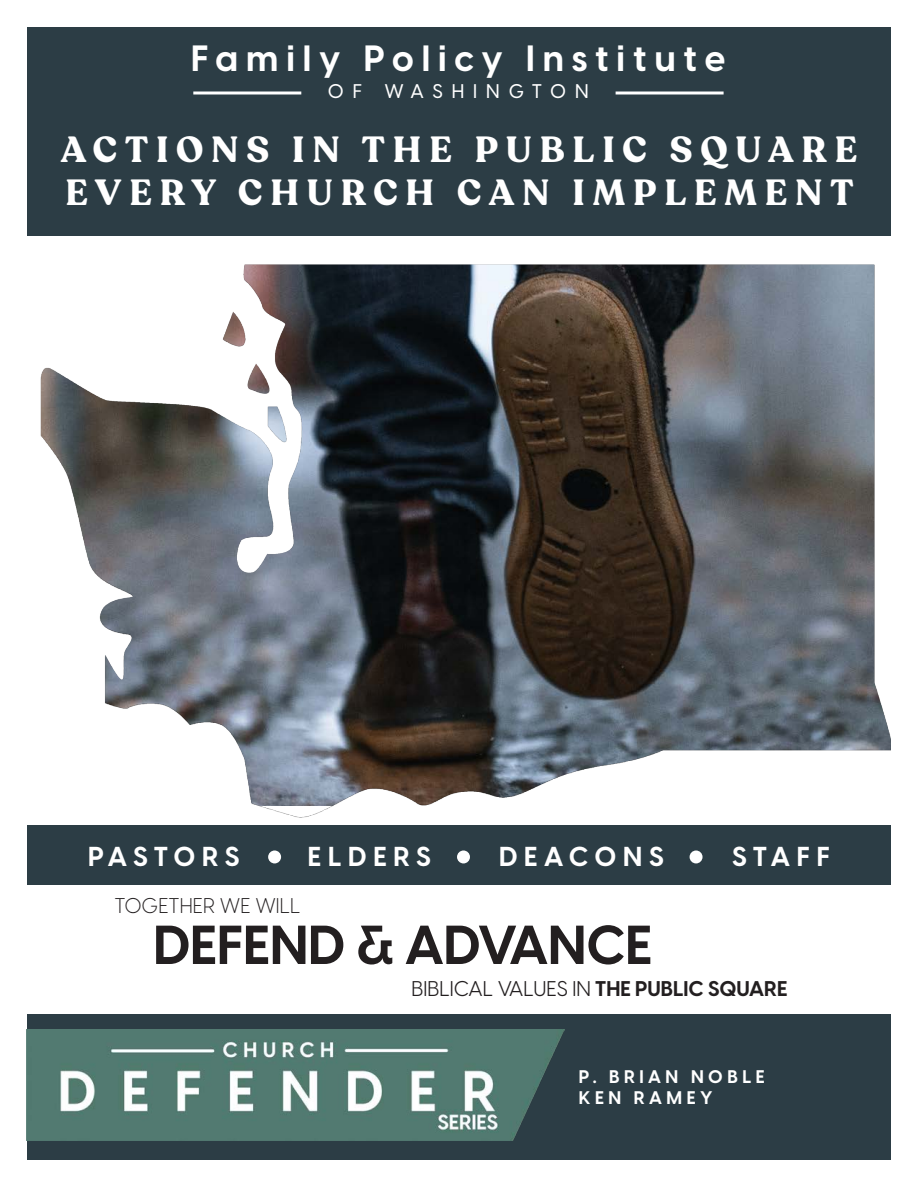
<style>
.page{position:relative;width:918px;height:1188px;background:#fff}
.page>*{position:absolute;margin:0;border:0;box-sizing:border-box;transform-origin:0 0}
.t1{font:700 54px "Visby CF";color:#231f20}
.t2{font:700 36px/43.2px "Recoleta";letter-spacing:.22em;color:#fff}
.t3{font:700 36px "Visby CF";letter-spacing:.22em;color:#fff}
.t4{font:700 27px "Visby CF";letter-spacing:.245em;color:#fff}
.t5{font:700 27px "Visby CF";letter-spacing:.22em;color:#fff}
.t6{font:21px "Visby CF";color:#231f20}
.t7{font:300 21px "Visby CF";color:#231f20}
.t8{font:500 19.5px "Visby CF";letter-spacing:.46em;color:#fff}
.t9{font:700 18px "Visby CF";letter-spacing:.25em;color:#fff}
.s1{font-weight:700}
</style>
<div class="page">
<div style="left:27px;top:27px;width:864px;height:208px;background:#2c3d45"></div>
<div style="left:27px;top:1014px;width:864px;height:146px;background:#2c3d45"></div>
<img style="left:27px;top:1029px;width:538px;height:112px">
<img style="left:40px;top:264px;width:851px;height:554px">
<hr style="left:193px;top:92px;width:108px;height:2px;background:#fff">
<hr style="left:616px;top:92px;width:108px;height:2px;background:#fff">
<div style="left:27px;top:825px;width:864px;height:60px;background:#2c3d45"></div>
<div style="left:268px;top:850px;width:13px;height:13px;background:#fff;border-radius:50%"></div>
<div style="left:457px;top:850px;width:13px;height:13px;background:#fff;border-radius:50%"></div>
<div style="left:690px;top:850px;width:13px;height:13px;background:#fff;border-radius:50%"></div>
<p class="t3" style="left:191px;top:30px;width:536px">Family Policy Institute</p>
<p class="t8" style="left:328px;top:76px;width:262px">OF WASHINGTON</p>
<p class="t2" style="left:61px;top:129px;width:798px">ACTIONS IN THE PUBLIC SQUARE<br>EVERY CHURCH CAN IMPLEMENT</p>
<p class="t5" style="left:88px;top:836px;width:153px">PASTORS</p>
<p class="t4" style="left:308px;top:836px;width:124px">ELDERS</p>
<p class="t4" style="left:499px;top:836px;width:166px">DEACONS</p>
<p class="t4" style="left:732px;top:836px;width:99px">STAFF</p>
<p class="t7" style="left:114px;top:890px;width:188px">TOGETHER WE WILL</p>
<p class="t1" style="left:153px;top:903px;width:500px">DEFEND &amp; ADVANCE</p>
<p class="t6" style="left:412px;top:973px;width:378px">BIBLICAL VALUES IN <span class="s1">THE PUBLIC SQUARE</span></p>
<p class="t9" style="left:579px;top:1063px;width:187px">P. BRIAN NOBLE</p>
<p class="t9" style="left:579px;top:1084px;width:135px">KEN RAMEY</p>
</div>
